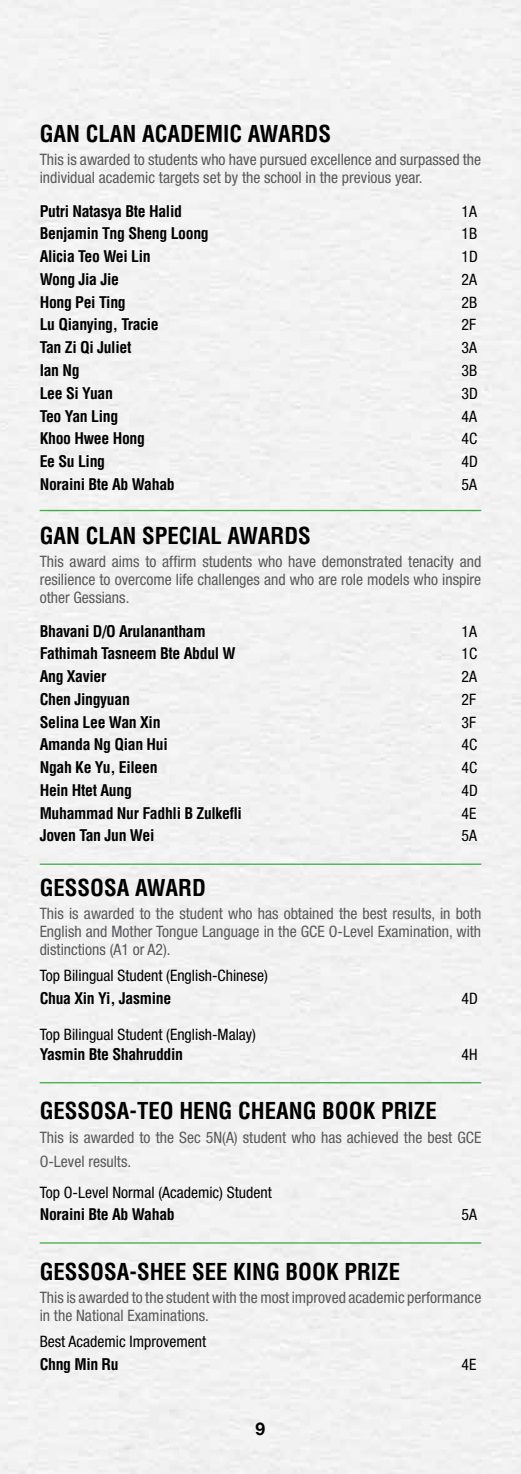
<style>
.page{position:relative;width:521px;height:1474px;background:#fff}
.page>*{position:absolute;margin:0;border:0;box-sizing:border-box;transform-origin:0 0}
.t1{font:700 condensed 22.75px "Helvetica";color:#000}
.t2{font:700 17.5px "Helvetica Neue";color:#000}
.t3{font:condensed 15.75px/18.2px "Helvetica Neue LT Std";color:#58595b}
.t4{font:700 condensed 15.75px "Helvetica";letter-spacing:-.02em;color:#000}
.t5{font:condensed 15.75px "Helvetica Neue LT Std";color:#000}
</style>
<div class="page">
<div style="left:0;top:0;width:521px;height:1473px;background:#f2f2f2"></div>
<hr style="left:40px;top:863px;width:441px;height:1px;background:#41ad49">
<hr style="left:40px;top:510px;width:441px;height:1px;background:#41ad49">
<img style="left:0;top:1013px;width:1px;height:460px">
<hr style="left:40px;top:1082px;width:441px;height:1px;background:#41ad49">
<hr style="left:40px;top:1242px;width:441px;height:1px;background:#41ad49">
<h1 class="t1" style="left:40px;top:120px;width:293px">GAN CLAN ACADEMIC AWARDS</h1>
<p class="t3" style="left:40px;top:151px;width:443px">This is awarded to students who have pursued excellence and surpassed the individual academic targets set by the school in the previous year.</p>
<p class="t4" style="left:40px;top:201px;width:144px">Putri Natasya Bte Halid</p>
<p class="t5" style="left:461px;top:202px;width:17px">1A</p>
<p class="t4" style="left:40px;top:224px;width:171px">Benjamin Tng Sheng Loong</p>
<p class="t5" style="left:461px;top:225px;width:17px">1B</p>
<p class="t4" style="left:40px;top:246px;width:112px">Alicia Teo Wei Lin</p>
<p class="t5" style="left:461px;top:247px;width:18px">1D</p>
<p class="t4" style="left:40px;top:269px;width:81px">Wong Jia Jie</p>
<p class="t5" style="left:461px;top:270px;width:17px">2A</p>
<p class="t4" style="left:40px;top:292px;width:88px">Hong Pei Ting</p>
<p class="t5" style="left:461px;top:293px;width:17px">2B</p>
<p class="t4" style="left:40px;top:315px;width:121px">Lu Qianying, Tracie</p>
<p class="t5" style="left:461px;top:316px;width:16px">2F</p>
<p class="t4" style="left:40px;top:337px;width:93px">Tan Zi Qi Juliet</p>
<p class="t5" style="left:461px;top:338px;width:17px">3A</p>
<p class="t4" style="left:40px;top:360px;width:41px">Ian Ng</p>
<p class="t5" style="left:461px;top:361px;width:17px">3B</p>
<p class="t4" style="left:40px;top:383px;width:75px">Lee Si Yuan</p>
<p class="t5" style="left:461px;top:384px;width:18px">3D</p>
<p class="t4" style="left:40px;top:406px;width:80px">Teo Yan Ling</p>
<p class="t5" style="left:461px;top:407px;width:17px">4A</p>
<p class="t4" style="left:40px;top:428px;width:107px">Khoo Hwee Hong</p>
<p class="t5" style="left:461px;top:429px;width:17px">4C</p>
<p class="t4" style="left:40px;top:451px;width:67px">Ee Su Ling</p>
<p class="t5" style="left:461px;top:452px;width:18px">4D</p>
<p class="t4" style="left:40px;top:474px;width:137px">Noraini Bte Ab Wahab</p>
<p class="t5" style="left:461px;top:475px;width:17px">5A</p>
<h1 class="t1" style="left:40px;top:521px;width:273px">GAN CLAN SPECIAL AWARDS</h1>
<p class="t3" style="left:40px;top:552px;width:443px;text-align:justify">This award aims to affirm students who have demonstrated tenacity and resilience to overcome life challenges and who are role models who inspire other Gessians.</p>
<p class="t4" style="left:40px;top:621px;width:168px">Bhavani D/O Arulanantham</p>
<p class="t5" style="left:461px;top:622px;width:17px">1A</p>
<p class="t4" style="left:40px;top:643px;width:197px">Fathimah Tasneem Bte Abdul W</p>
<p class="t5" style="left:461px;top:644px;width:17px">1C</p>
<p class="t4" style="left:40px;top:666px;width:68px">Ang Xavier</p>
<p class="t5" style="left:461px;top:667px;width:17px">2A</p>
<p class="t4" style="left:40px;top:689px;width:92px">Chen Jingyuan</p>
<p class="t5" style="left:461px;top:690px;width:16px">2F</p>
<p class="t4" style="left:40px;top:712px;width:122px">Selina Lee Wan Xin</p>
<p class="t5" style="left:461px;top:713px;width:16px">3F</p>
<p class="t4" style="left:40px;top:734px;width:130px">Amanda Ng Qian Hui</p>
<p class="t5" style="left:461px;top:735px;width:17px">4C</p>
<p class="t4" style="left:40px;top:757px;width:119px">Ngah Ke Yu, Eileen</p>
<p class="t5" style="left:461px;top:758px;width:17px">4C</p>
<p class="t4" style="left:40px;top:780px;width:94px">Hein Htet Aung</p>
<p class="t5" style="left:461px;top:781px;width:18px">4D</p>
<p class="t4" style="left:40px;top:803px;width:204px">Muhammad Nur Fadhli B Zulkefli</p>
<p class="t5" style="left:461px;top:804px;width:16px">4E</p>
<p class="t4" style="left:40px;top:825px;width:116px">Joven Tan Jun Wei</p>
<p class="t5" style="left:461px;top:826px;width:17px">5A</p>
<h1 class="t1" style="left:40px;top:873px;width:168px">GESSOSA AWARD</h1>
<p class="t3" style="left:40px;top:904px;width:443px;text-align:justify">This is awarded to the student who has obtained the best results, in both English and Mother Tongue Language in the GCE O-Level Examination, with distinctions (A1 or A2).</p>
<p class="t5" style="left:40px;top:966px;width:230px">Top Bilingual Student (English-Chinese)</p>
<p class="t4" style="left:40px;top:988px;width:133px">Chua Xin Yi, Jasmine</p>
<p class="t5" style="left:461px;top:989px;width:18px">4D</p>
<p class="t5" style="left:40px;top:1025px;width:218px">Top Bilingual Student (English-Malay)</p>
<p class="t4" style="left:40px;top:1044px;width:145px">Yasmin Bte Shahruddin</p>
<p class="t5" style="left:461px;top:1045px;width:18px">4H</p>
<h1 class="t1" style="left:40px;top:1096px;width:398px">GESSOSA-TEO HENG CHEANG BOOK PRIZE</h1>
<p class="t3" style="left:40px;top:1124px;width:443px;line-height:24.2px">This is awarded to the Sec 5N(A) student who has achieved the best GCE<br>O-Level results.</p>
<p class="t5" style="left:40px;top:1183px;width:234px">Top O-Level Normal (Academic) Student</p>
<p class="t4" style="left:40px;top:1204px;width:137px">Noraini Bte Ab Wahab</p>
<p class="t5" style="left:461px;top:1205px;width:17px">5A</p>
<h1 class="t1" style="left:40px;top:1256px;width:362px">GESSOSA-SHEE SEE KING BOOK PRIZE</h1>
<p class="t3" style="left:40px;top:1287px;width:443px">This is awarded to the student with the most improved academic performance in the National Examinations.</p>
<p class="t5" style="left:40px;top:1332px;width:168px">Best Academic Improvement</p>
<p class="t4" style="left:40px;top:1353px;width:81px">Chng Min Ru</p>
<p class="t5" style="left:461px;top:1354px;width:16px">4E</p>
<p class="t2" style="left:256px;top:1414px;width:11px">9</p>
</div>
